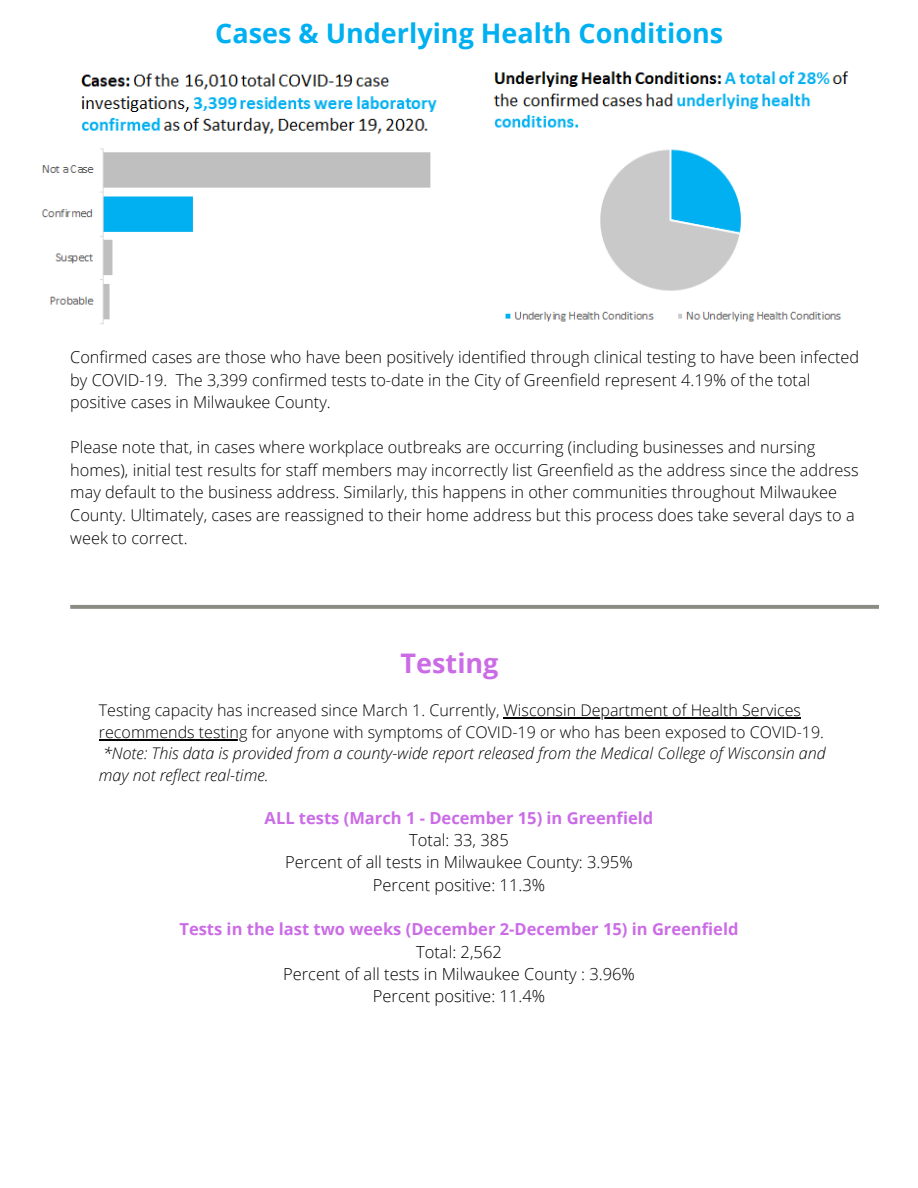
<style>
.page{position:relative;width:918px;height:1188px;background:#fff}
.page>*{position:absolute;margin:0;border:0;box-sizing:border-box;transform-origin:0 0}
.t1{font:700 27px "Open Sans";color:#00b0f0}
.t2{font:700 27px "Open Sans";color:#cb6ce6}
.t3{font:300 16.5px "Open Sans";color:#000}
.t4{font:700 16.5px "Open Sans";color:#cb6ce6}
.t5{font:300 16.35px/22.5px "Open Sans";color:#000}
.t6{font:300 16.05px/21.8px "Open Sans";color:#000}
.s1{font-style:italic}
</style>
<div class="page">
<svg style="left:70px;top:605px;width:809px;height:4px;background:#8e8f88"></svg>
<img style="left:41px;top:73px;width:396px;height:251px">
<img style="left:493px;top:71px;width:356px;height:251px">
<hr style="left:504px;top:717px;width:297px;height:1px;background:#000">
<hr style="left:99px;top:739px;width:148px;height:1px;background:#000">
<p class="t1" style="left:215px;top:14px;width:510px">Cases &amp; Underlying Health Conditions</p>
<p class="t5" style="left:70px;top:345px;width:791px">Confirmed cases are those who have been positively identified through clinical testing to have been infected by COVID-19. The 3,399 confirmed tests to-date in the City of Greenfield represent 4.19% of the total positive cases in Milwaukee County.</p>
<p class="t5" style="left:70px;top:436px;width:790px">Please note that, in cases where workplace outbreaks are occurring (including businesses and nursing homes), initial test results for staff members may incorrectly list Greenfield as the address since the address may default to the business address. Similarly, this happens in other communities throughout Milwaukee County. Ultimately, cases are reassigned to their home address but this process does take several days to a week to correct.</p>
<p class="t2" style="left:401px;top:645px;width:99px">Testing</p>
<p class="t6" style="left:99px;top:699px;width:728px">Testing capacity has increased since March 1. Currently, Wisconsin Department of Health Services recommends testing for anyone with symptoms of COVID-19 or who has been exposed to COVID-19. <span class="s1">*Note: This data is provided from a county-wide report released from the Medical College of Wisconsin and may not reflect real-time.</span></p>
<p class="t4" style="left:265px;top:806px;width:390px">ALL tests (March 1 - December 15) in Greenfield</p>
<p class="t3" style="left:409px;top:829px;width:101px">Total: 33, 385</p>
<p class="t3" style="left:285px;top:851px;width:349px">Percent of all tests in Milwaukee County: 3.95%</p>
<p class="t3" style="left:373px;top:873px;width:174px">Percent positive: 11.3%</p>
<p class="t4" style="left:179px;top:918px;width:561px">Tests in the last two weeks (December 2-December 15) in Greenfield</p>
<p class="t3" style="left:416px;top:940px;width:87px">Total: 2,562</p>
<p class="t3" style="left:283px;top:962px;width:353px">Percent of all tests in Milwaukee County : 3.96%</p>
<p class="t3" style="left:373px;top:985px;width:174px">Percent positive: 11.4%</p>
</div>
